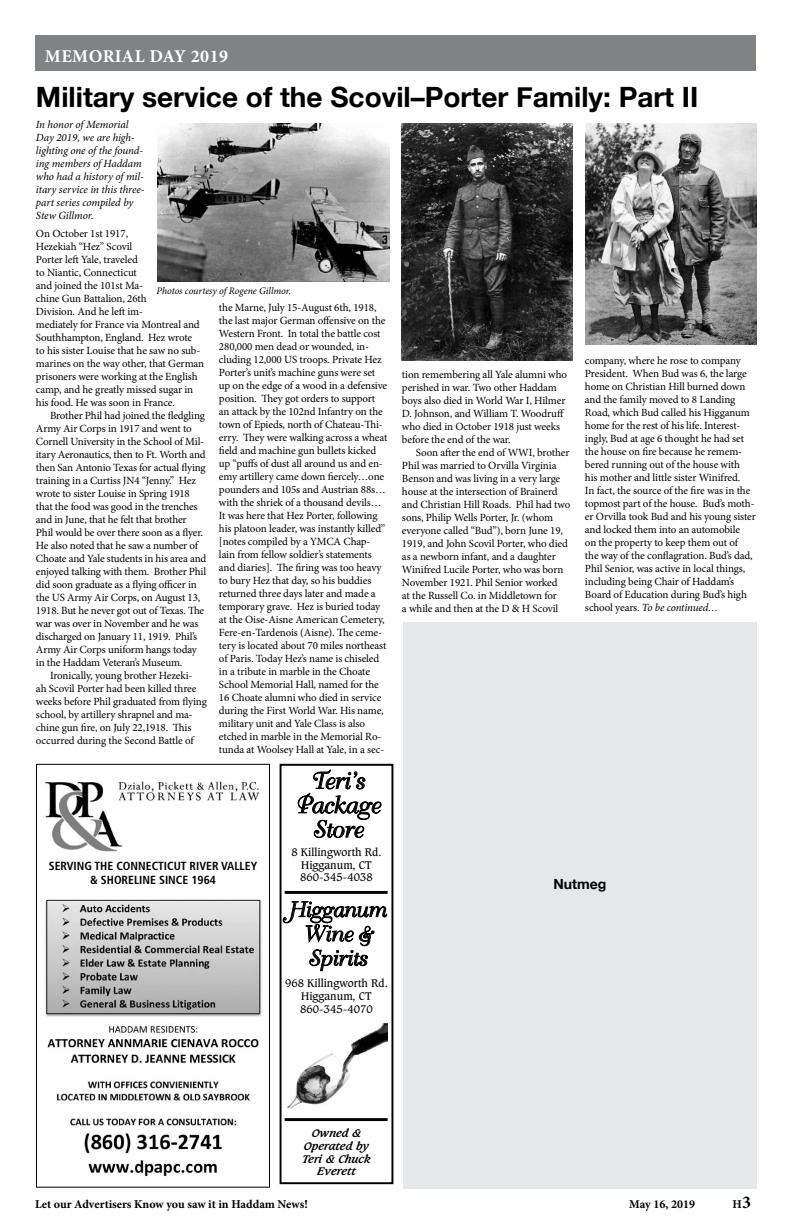
<style>
.page{position:relative;width:792px;height:1224px;background:#fff}
.page>*{position:absolute;margin:0;border:0;box-sizing:border-box;transform-origin:0 0}
.t1{font:700 28px "Helvetica Neue";color:#000}
.t2{font:23.4px/24.3px "Bellevue";color:#000;text-align:center}
.t3{font:21.4px/24.3px "Bellevue";color:#000;text-align:center;scale:.95 1}
.t4{font:700 18px "Minion Pro";letter-spacing:.025em;color:#fff}
.t5{font:700 14px "Helvetica Neue";color:#000}
.t6{font:700 12px "Minion Pro";color:#000}
.t7{font:700 condensed 11.8px/14.1px "Frutiger";color:#000;text-align:center}
.t8{font:11px/13px "Minion Pro";letter-spacing:-.015em;color:#000}
.t9{font:italic 11px/13px "Minion Pro";letter-spacing:-.01em;color:#000}
.t10{font:10.7px/12.8px "Caxton";color:#000;text-align:center}
.t11{font:italic 700 10.7px/12.8px "Caxton";color:#000;text-align:center}
.t12{font:italic 10px "Minion Pro";letter-spacing:-.005em;color:#000}
.s1{font-style:italic}
.s2{font-size:18px}
</style>
<div class="page">
<div style="left:403px;top:622px;width:354px;height:566px;background:#e6e7e8"></div>
<div style="left:280px;top:764px;width:113px;height:420px;border:2px solid #000"></div>
<svg style="left:297px;top:769px;width:85px;height:70px"></svg>
<hr style="left:285px;top:891px;width:103px;height:3px;background:#000">
<svg style="left:282px;top:901px;width:106px;height:71px"></svg>
<hr style="left:285px;top:1118px;width:103px;height:3px;background:#000">
<img style="left:288px;top:1024px;width:100px;height:83px">
<img style="left:45px;top:781px;width:217px;height:395px">
<div style="left:36px;top:764px;width:234px;height:424px;border:1px solid #000"></div>
<div style="left:48px;top:861px;width:211px;height:30px;background:#fff"></div>
<div style="left:36px;top:35px;width:720px;height:36px;background:#808285"></div>
<img style="left:157px;top:124px;width:233px;height:158px">
<img style="left:402px;top:124px;width:171px;height:237px">
<img style="left:585px;top:124px;width:171px;height:220px">
<h3 class="t4" style="left:45px;top:43px;width:185px">MEMORIAL DAY 2019</h3>
<h1 class="t1" style="left:36px;top:75px;width:664px">Military service of the Scovil–Porter Family: Part II</h1>
<p class="t9" style="left:36px;top:118px;width:110px">In honor of Memorial<br>Day 2019, we are high&shy;lighting one of the found&shy;ing members of Haddam who had a history of mil&shy;itary service in this three&shy;part series compiled by<br>Stew Gillmor.</p>
<p class="t8" style="left:36px;top:227px;width:170px">On October 1st 1917,<br>Hezekiah “Hez” Scovil<br>Porter left Yale, traveled<br>to Niantic, Connecticut<br>and joined the 101st Ma-<br>chine Gun Battalion, 26th<br>Division. And he left im-<br>mediately for France via Montreal and<br>Southhampton, England. Hez wrote<br>to his sister Louise that he saw no sub&shy;marines on the way other, that German prisoners were working at the English camp, and he greatly missed sugar in his food. He was soon in France.</p>
<p class="t8" style="left:36px;top:409px;width:172px;text-indent:14px">Brother Phil had joined the fledgling Army Air Corps in 1917 and went to Cornell University in the School of Mil&shy;itary Aeronautics, then to Ft. Worth and then San Antonio Texas for actual flying training in a Curtiss JN4 “Jenny.” Hez wrote to sister Louise in Spring 1918 that the food was good in the trenches and in June, that he felt that brother Phil would be over there soon as a flyer.<br>He also noted that he saw a number of Choate and Yale students in his area and enjoyed talking with them. Brother Phil did soon graduate as a flying officer in the US Army Air Corps, on August 13, 1918. But he never got out of Texas. The war was over in November and he was discharged on January 11, 1919. Phil’s Army Air Corps uniform hangs today in the Haddam Veteran’s Museum.</p>
<p class="t8" style="left:36px;top:669px;width:172px;text-indent:14px">Ironically, young brother Hezeki-<br>ah Scovil Porter had been killed three weeks before Phil graduated from flying school, by artillery shrapnel and ma&shy;chine gun fire, on July 22,1918. This occurred during the Second Battle of</p>
<p class="t12" style="left:157px;top:284px;width:136px">Photos courtesy of Rogene Gillmor.</p>
<p class="t8" style="left:219px;top:301px;width:170px">the Marne, July 15-August 6th, 1918, the last major German offensive on the Western Front. In total the battle cost 280,000 men dead or wounded, in&shy;cluding 12,000 US troops. Private Hez Porter’s unit’s machine guns were set up on the edge of a wood in a defensive position. They got orders to support an attack by the 102nd Infantry on the town of Epieds, north of Chateau-Thi&shy;erry. They were walking across a wheat field and machine gun bullets kicked up “puffs of dust all around us and en&shy;emy artillery came down fiercely…one pounders and 105s and Austrian 88s… with the shriek of a thousand devils… It was here that Hez Porter, following his platoon leader, was instantly killed” [notes compiled by a YMCA Chap&shy;lain from fellow soldier’s statements and diaries]. The firing was too heavy to bury Hez that day, so his buddies returned three days later and made a temporary grave. Hez is buried today at the Oise-Aisne American Cemetery, Fere-en-Tardenois (Aisne). The ceme&shy;tery is located about 70 miles northeast of Paris. Today Hez’s name is chiseled in a tribute in marble in the Choate School Memorial Hall, named for the 16 Choate alumni who died in service during the First World War. His name, military unit and Yale Class is also etched in marble in the Memorial Ro&shy;tunda at Woolsey Hall at Yale, in a sec-</p>
<p class="t7" style="left:49px;top:859px;width:210px">SERVING THE CONNECTICUT RIVER VALLEY &amp; SHORELINE SINCE 1964</p>
<h2 class="t2" style="left:294px;top:769px;width:86px">Teri’s<br>Package<br>Store</h2>
<p class="t10" style="left:291px;top:846px;width:92px">8 Killingworth Rd.<br>Higganum, CT<br>860-345-4038</p>
<h3 class="t3" style="left:288px;top:898px;width:104px">Higganum<br>Wine &amp;<br>Spirits</h3>
<p class="t10" style="left:285px;top:977px;width:104px">968 Killingworth Rd.<br>Higganum, CT<br>860-345-4070</p>
<p class="t8" style="left:402px;top:368px;width:167px">tion remembering all Yale alumni who perished in war. Two other Haddam boys also died in World War I, Hilmer D. Johnson, and William T. Woodruff who died in October 1918 just weeks before the end of the war.</p>
<p class="t8" style="left:402px;top:446px;width:170px;text-indent:14px">Soon after the end of WWI, brother Phil was married to Orvilla Virginia Benson and was living in a very large house at the intersection of Brainerd and Christian Hill Roads. Phil had two sons, Philip Wells Porter, Jr. (whom everyone called “Bud”), born June 19, 1919, and John Scovil Porter, who died as a newborn infant, and a daughter Winifred Lucile Porter, who was born November 1921. Phil Senior worked<br>at the Russell Co. in Middletown for<br>a while and then at the D &amp; H Scovil</p>
<p class="t8" style="left:585px;top:354px;width:172px">company, where he rose to company President. When Bud was 6, the large home on Christian Hill burned down and the family moved to 8 Landing Road, which Bud called his Higganum home for the rest of his life. Interest&shy;ingly, Bud at age 6 thought he had set the house on fire because he remem&shy;bered running out of the house with<br>his mother and little sister Winifred.<br>In fact, the source of the fire was in the topmost part of the house. Bud’s moth&shy;er Orvilla took Bud and his young sister and locked them into an automobile<br>on the property to keep them out of<br>the way of the conflagration. Bud’s dad, Phil Senior, was active in local things, including being Chair of Haddam’s Board of Education during Bud’s high school years. <span class="s1">To be continued…</span></p>
<p class="t5" style="left:554px;top:873px;width:54px">Nutmeg</p>
<p class="t11" style="left:302px;top:1127px;width:70px">Owned &amp;<br>Operated by<br>Teri &amp; Chuck<br>Everett</p>
<p class="t6" style="left:35px;top:1196px;width:274px">Let our Advertisers Know you saw it in Haddam News!</p>
<p class="t6" style="left:629px;top:1196px;width:67px">May 16, 2019</p>
<p class="t6" style="left:733px;top:1196px;width:20px">H<span class="s2">3</span></p>
</div>
